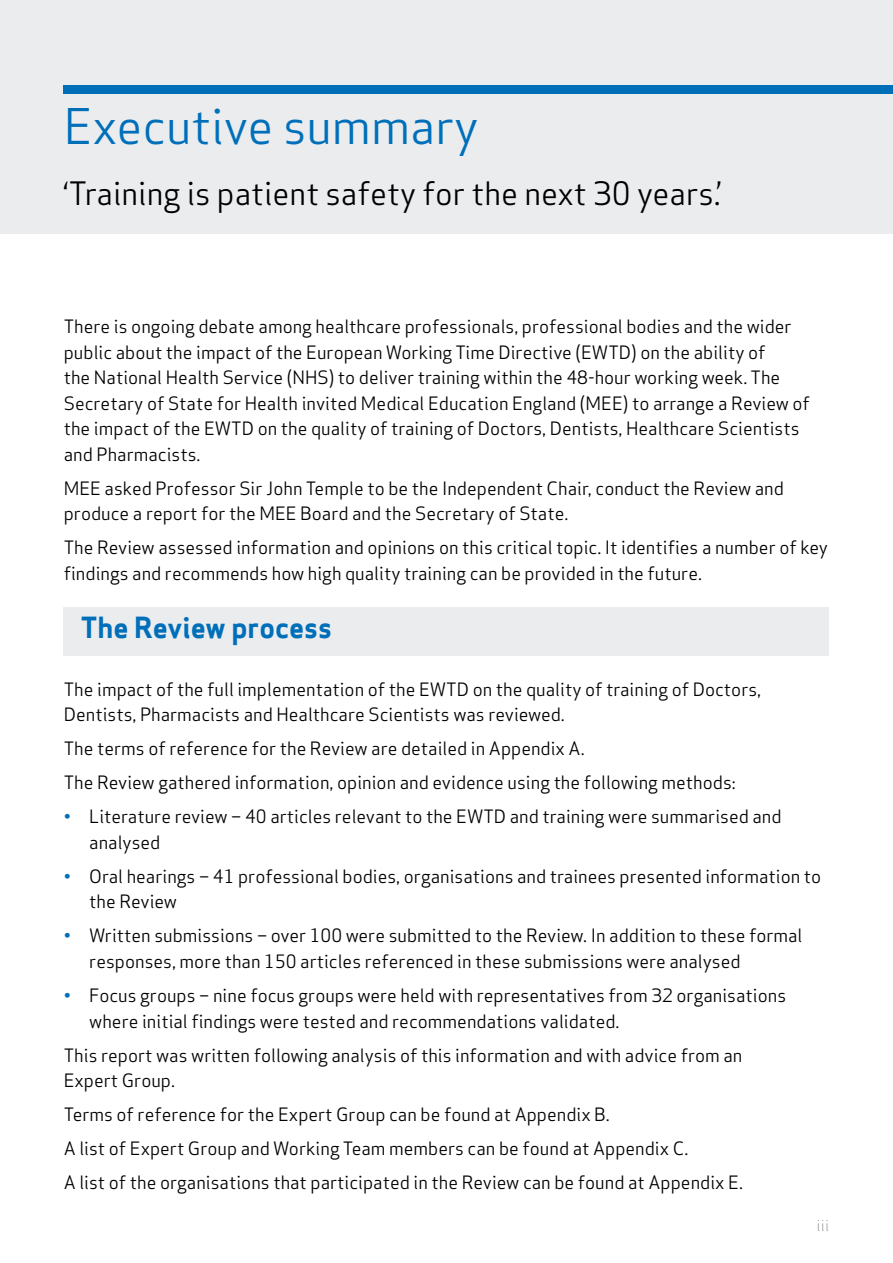
<style>
.page{position:relative;width:893px;height:1263px;background:#fff}
.page>*{position:absolute;margin:0;border:0;box-sizing:border-box;transform-origin:0 0}
.t1{font:48px "Apex Sans Book T";color:#006fba}
.t2{font:31.5px "Apex Sans Book T";color:#000}
.t3{font:28.5px "Apex Sans Bold T";color:#006fba}
.t4{font:18px/25.5px "Apex Sans Book T";color:#000}
.t5{font:15px "Apex Sans Light T";color:#565655}
.s1{color:#006fba}
</style>
<div class="page">
<div style="left:0;top:0;width:893px;height:234px;background:#ebecee"></div>
<div style="left:64px;top:607px;width:765px;height:48px;background:#ebecee"></div>
<div style="left:64px;top:85px;width:829px;height:9px;background:#006fba"></div>
<h1 class="t1" style="left:64px;top:96px;width:416px">Executive summary</h1>
<h2 class="t2" style="left:64px;top:173px;width:659px">‘Training is patient safety for the next 30 years.’</h2>
<p class="t4" style="left:64px;top:314px;width:748px">There is ongoing debate among healthcare professionals, professional bodies and the wider public about the impact of the European Working Time Directive (EWTD) on the ability of<br>the National Health Service (NHS) to deliver training within the 48-hour working week. The Secretary of State for Health invited Medical Education England (MEE) to arrange a Review of the impact of the EWTD on the quality of training of Doctors, Dentists, Healthcare Scientists and Pharmacists.</p>
<p class="t4" style="left:64px;top:475px;width:722px">MEE asked Professor Sir John Temple to be the Independent Chair, conduct the Review and produce a report for the MEE Board and the Secretary of State.</p>
<p class="t4" style="left:64px;top:535px;width:766px">The Review assessed information and opinions on this critical topic. It identifies a number of key findings and recommends how high quality training can be provided in the future.</p>
<h3 class="t3" style="left:81px;top:609px;width:253px">The Review process</h3>
<p class="t4" style="left:64px;top:676px;width:699px">The impact of the full implementation of the EWTD on the quality of training of Doctors,<br>Dentists, Pharmacists and Healthcare Scientists was reviewed.</p>
<p class="t4" style="left:64px;top:732px;width:674px;line-height:34px">The terms of reference for the Review are detailed in Appendix A.<br>The Review gathered information, opinion and evidence using the following methods:</p>
<p class="t4" style="left:89px;top:804px;width:694px;text-indent:-26px"><span class="s1">•</span> Literature review – 40 articles relevant to the EWTD and training were summarised and analysed</p>
<p class="t4" style="left:89px;top:863px;width:733px;text-indent:-26px"><span class="s1">•</span> Oral hearings – 41 professional bodies, organisations and trainees presented information to the Review</p>
<p class="t4" style="left:89px;top:923px;width:715px;text-indent:-26px"><span class="s1">•</span> Written submissions – over 100 were submitted to the Review. In addition to these formal responses, more than 150 articles referenced in these submissions were analysed</p>
<p class="t4" style="left:89px;top:982px;width:698px;text-indent:-26px"><span class="s1">•</span> Focus groups – nine focus groups were held with representatives from 32 organisations where initial findings were tested and recommendations validated.</p>
<p class="t4" style="left:64px;top:1042px;width:680px">This report was written following analysis of this information and with advice from an<br>Expert Group.</p>
<p class="t4" style="left:64px;top:1097px;width:681px;line-height:34px">Terms of reference for the Expert Group can be found at Appendix B.<br>A list of Expert Group and Working Team members can be found at Appendix C.<br>A list of the organisations that participated in the Review can be found at Appendix E.</p>
<p class="t5" style="left:817px;top:1216px;width:14px">iii</p>
</div>
